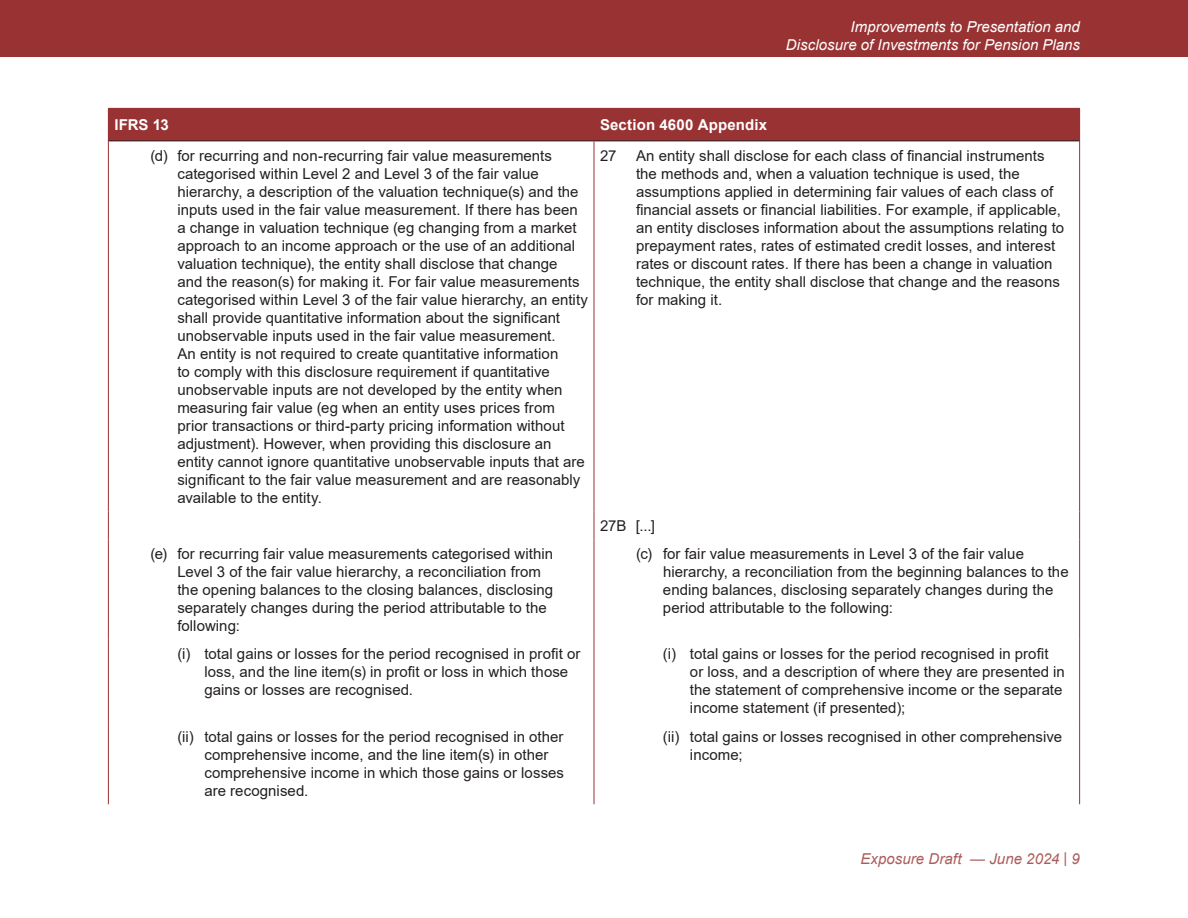
<style>
.page{position:relative;width:1188px;height:918px;background:#fff}
.page>*{position:absolute;margin:0;border:0;box-sizing:border-box;transform-origin:0 0}
.t1{font:15px/18px "Arial";letter-spacing:.005em;color:#231f20}
.t2{font:italic 15px/18px "Arial";color:#fff;text-align:right}
.t3{font:700 15px "Arial";letter-spacing:.01em;color:#fff}
.t4{font:italic 15px "Arial";letter-spacing:.005em;color:#ad5c5c}
</style>
<div class="page">
<div style="left:0;top:0;width:1188px;height:57px;background:#933"></div>
<hr style="left:108px;top:141px;width:1px;height:370px;background:#933">
<hr style="left:594px;top:141px;width:1px;height:370px;background:#933">
<hr style="left:1079px;top:141px;width:1px;height:370px;background:#933">
<svg style="left:108px;top:511px;width:1px;height:29px"></svg>
<svg style="left:594px;top:511px;width:1px;height:29px"></svg>
<svg style="left:1079px;top:511px;width:1px;height:29px"></svg>
<hr style="left:108px;top:540px;width:1px;height:100px;background:#933">
<hr style="left:594px;top:540px;width:1px;height:100px;background:#933">
<hr style="left:1079px;top:540px;width:1px;height:100px;background:#933">
<hr style="left:108px;top:640px;width:1px;height:82px;background:#933">
<hr style="left:594px;top:640px;width:1px;height:82px;background:#933">
<hr style="left:1079px;top:640px;width:1px;height:82px;background:#933">
<hr style="left:108px;top:722px;width:1px;height:82px;background:#933">
<hr style="left:594px;top:722px;width:1px;height:82px;background:#933">
<hr style="left:1079px;top:722px;width:1px;height:82px;background:#933">
<div style="left:108px;top:108px;width:486px;height:33px;background:#933"></div>
<div style="left:594px;top:108px;width:486px;height:33px;background:#933"></div>
<hr style="left:109px;top:141px;width:485px;height:1px;background:#231f20">
<hr style="left:594px;top:141px;width:485px;height:1px;background:#231f20">
<p class="t2" style="left:786px;top:17px;width:296px">Improvements to Presentation and<br>Disclosure of Investments for Pension Plans</p>
<p class="t3" style="left:114px;top:114px;width:56px">IFRS 13</p>
<p class="t3" style="left:600px;top:114px;width:169px">Section 4600 Appendix</p>
<p class="t1" style="left:177px;top:146px;width:412px;text-indent:-27px">(d) for recurring and non-recurring fair value measurements categorised within Level 2 and Level 3 of the fair value hierarchy, a description of the valuation technique(s) and the inputs used in the fair value measurement. If there has been a change in valuation technique (eg changing from a market approach to an income approach or the use of an additional valuation technique), the entity shall disclose that change<br>and the reason(s) for making it. For fair value measurements categorised within Level 3 of the fair value hierarchy, an entity shall provide quantitative information about the significant unobservable inputs used in the fair value measurement.<br>An entity is not required to create quantitative information<br>to comply with this disclosure requirement if quantitative unobservable inputs are not developed by the entity when measuring fair value (eg when an entity uses prices from prior transactions or third-party pricing information without adjustment). However, when providing this disclosure an entity cannot ignore quantitative unobservable inputs that are significant to the fair value measurement and are reasonably available to the entity.</p>
<p class="t1" style="left:600px;top:146px;width:18px">27</p>
<p class="t1" style="left:636px;top:146px;width:430px">An entity shall disclose for each class of financial instruments the methods and, when a valuation technique is used, the assumptions applied in determining fair values of each class of financial assets or financial liabilities. For example, if applicable, an entity discloses information about the assumptions relating to prepayment rates, rates of estimated credit losses, and interest rates or discount rates. If there has been a change in valuation technique, the entity shall disclose that change and the reasons for making it.</p>
<p class="t1" style="left:177px;top:545px;width:377px;text-indent:-27px">(e) for recurring fair value measurements categorised within Level 3 of the fair value hierarchy, a reconciliation from the opening balances to the closing balances, disclosing separately changes during the period attributable to the following:</p>
<p class="t1" style="left:204px;top:645px;width:378px;text-indent:-27px">(i) total gains or losses for the period recognised in profit or loss, and the line item(s) in profit or loss in which those gains or losses are recognised.</p>
<p class="t1" style="left:204px;top:727px;width:361px;text-indent:-27px">(ii) total gains or losses for the period recognised in other comprehensive income, and the line item(s) in other comprehensive income in which those gains or losses are recognised.</p>
<p class="t1" style="left:600px;top:517px;width:57px">27B [...]</p>
<p class="t1" style="left:663px;top:545px;width:407px;text-indent:-27px">(c) for fair value measurements in Level 3 of the fair value hierarchy, a reconciliation from the beginning balances to the ending balances, disclosing separately changes during the period attributable to the following:</p>
<p class="t1" style="left:690px;top:645px;width:376px;text-indent:-27px">(i) total gains or losses for the period recognised in profit or loss, and a description of where they are presented in the statement of comprehensive income or the separate income statement (if presented);</p>
<p class="t1" style="left:690px;top:727px;width:374px;text-indent:-27px">(ii) total gains or losses recognised in other comprehensive income;</p>
<p class="t4" style="left:860px;top:849px;width:221px">Exposure Draft — June 2024 | 9</p>
</div>
